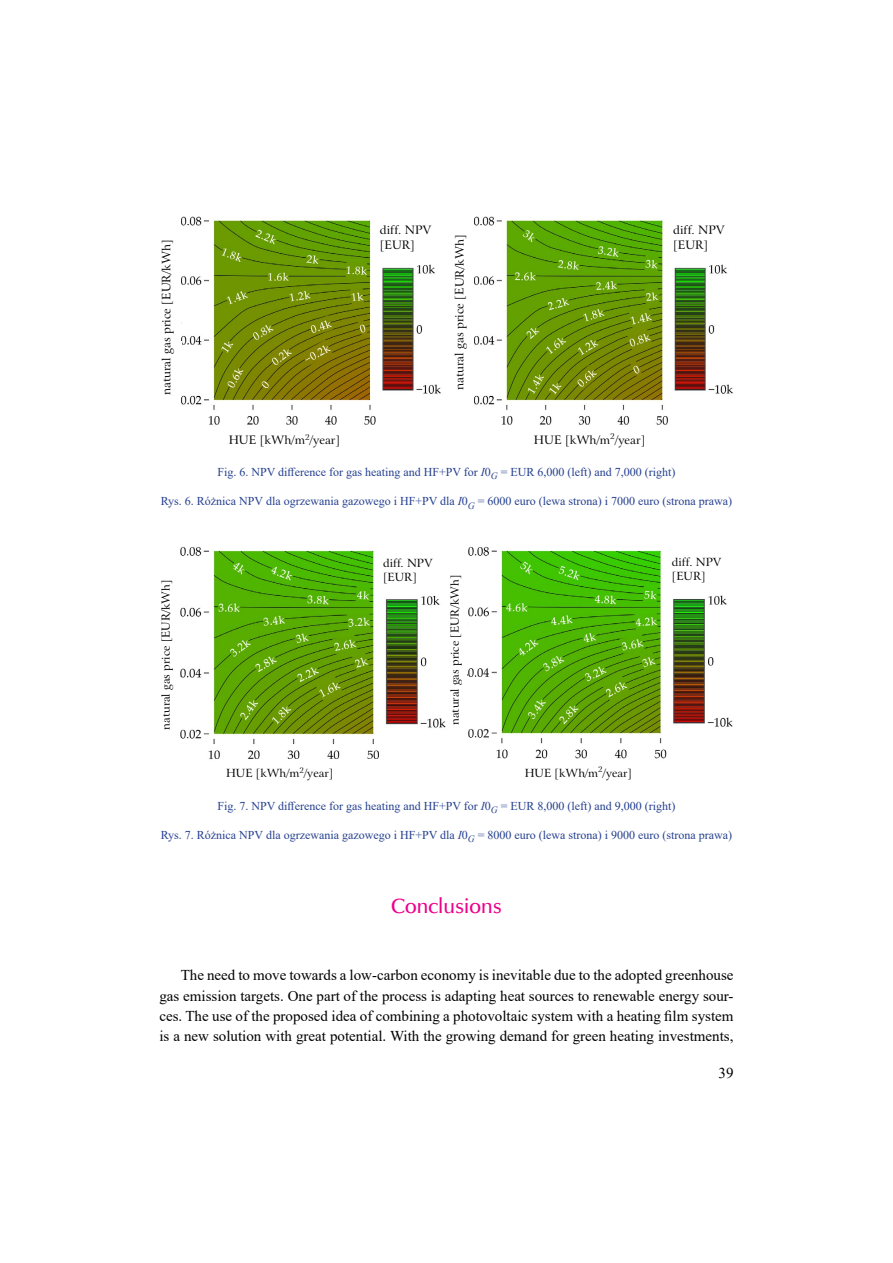
<style>
.page{position:relative;width:893px;height:1263px;background:#fff}
.page>*{position:absolute;margin:0;border:0;box-sizing:border-box;transform-origin:0 0}
.t1{font:21px "Zapf Humnst Dm EU";color:#ec008c}
.t2{font:15px/20.4px "Times New Roman";color:#000;text-align:justify}
.t3{font:12px "Times New Roman";color:#25408f}
.t4{font:11.7px/15px "Arrus EU";color:#000}
.t5{font:11.25px/14.4px "Arrus EU";color:#000}
.t6{font:8.1px "Arrus EU";color:#000}
.t7{font:7.8px "Arrus EU";color:#000}
.s1{font-style:italic}
</style>
<div class="page">
<img style="left:181px;top:217px;width:552px;height:208px">
<div style="left:451px;top:217px;width:22px;height:218px;background:#fff"></div>
<div style="left:469px;top:313px;width:12px;height:10px;background:#fff"></div>
<div style="left:468px;top:339px;width:6px;height:9px;background:#fff"></div>
<div style="left:177px;top:314px;width:8px;height:8px;background:#fff"></div>
<div style="left:472px;top:315px;width:7px;height:15px;background:#fff"></div>
<div style="left:669px;top:217px;width:60px;height:45px;background:#fff"></div>
<div style="left:375px;top:217px;width:63px;height:45px;background:#fff"></div>
<img style="left:180px;top:546px;width:266px;height:214px">
<img style="left:467px;top:546px;width:266px;height:213px">
<div style="left:214px;top:759px;width:432px;height:23px;background:#fff"></div>
<div style="left:464px;top:651px;width:12px;height:9px;background:#fff"></div>
<div style="left:463px;top:676px;width:6px;height:8px;background:#fff"></div>
<div style="left:176px;top:652px;width:8px;height:7px;background:#fff"></div>
<div style="left:467px;top:653px;width:7px;height:13px;background:#fff"></div>
<div style="left:668px;top:541px;width:57px;height:51px;background:#fff"></div>
<div style="left:379px;top:542px;width:60px;height:51px;background:#fff"></div>
<p class="t4" style="left:380px;top:224px;width:53px">diff. NPV</p>
<p class="t4" style="left:380px;top:224px;width:28px">NPV</p>
<p class="t4" style="left:673px;top:224px;width:53px">diff. NPV</p>
<p class="t4" style="left:380px;top:239px;width:37px">[EUR]</p>
<p class="t4" style="left:673px;top:224px;width:37px">NPV [EUR]</p>
<p class="t4" style="left:160px;top:395px;width:158px;rotate:-90deg">natural gas price [EUR/kWh]</p>
<p class="t4" style="left:453px;top:390px;width:158px;rotate:-90deg">natural gas price [EUR/kWh]</p>
<p class="t4" style="left:229px;top:434px;width:113px">HUE [kWh/m /year]</p>
<p class="t6" style="left:610px;top:433px;width:6px">2</p>
<p class="t6" style="left:305px;top:434px;width:6px">2</p>
<p class="t4" style="left:534px;top:434px;width:113px">HUE [kWh/m /year]</p>
<p class="t3" style="left:217px;top:464px;width:460px">Fig. 6. NPV difference for gas heating and HF+PV for <span class="s1">I</span>0<sub>G</sub> = EUR 6,000 (left) and 7,000 (right)</p>
<p class="t3" style="left:161px;top:493px;width:573px">Rys. 6. Różnica NPV dla ogrzewania gazowego i HF+PV dla <span class="s1">I</span>0<sub>G</sub> = 6000 euro (lewa strona) i 7000 euro (strona prawa)</p>
<p class="t5" style="left:383px;top:557px;width:27px">NPV</p>
<p class="t5" style="left:672px;top:556px;width:51px">diff. NPV</p>
<p class="t5" style="left:383px;top:571px;width:35px">[EUR]</p>
<p class="t5" style="left:672px;top:556px;width:35px">NPV [EUR]</p>
<p class="t5" style="left:383px;top:557px;width:51px">diff. NPV</p>
<p class="t5" style="left:160px;top:730px;width:152px;rotate:-90deg">natural gas price [EUR/kWh]</p>
<p class="t5" style="left:449px;top:725px;width:152px;rotate:-90deg">natural gas price [EUR/kWh]</p>
<p class="t5" style="left:226px;top:767px;width:109px">HUE [kWh/m /year]</p>
<p class="t7" style="left:598px;top:766px;width:6px">2</p>
<p class="t7" style="left:300px;top:767px;width:6px">2</p>
<p class="t5" style="left:525px;top:767px;width:109px">HUE [kWh/m /year]</p>
<p class="t3" style="left:217px;top:797px;width:460px">Fig. 7. NPV difference for gas heating and HF+PV for <span class="s1">I</span>0<sub>G</sub> = EUR 8,000 (left) and 9,000 (right)</p>
<p class="t3" style="left:161px;top:827px;width:573px">Rys. 7. Różnica NPV dla ogrzewania gazowego i HF+PV dla <span class="s1">I</span>0<sub>G</sub> = 8000 euro (lewa strona) i 9000 euro (strona prawa)</p>
<h1 class="t1" style="left:391px;top:893px;width:112px">Conclusions</h1>
<p class="t2" style="left:159px;top:964px;width:576px;text-indent:21px">The need to move towards a low-carbon economy is inevitable due to the adopted greenhouse gas emission targets. One part of the process is adapting heat sources to renewable energy sour&shy;ces. The use of the proposed idea of combining a photovoltaic system with a heating film system is a new solution with great potential. With the growing demand for green heating investments,</p>
<p class="t2" style="left:718px;top:1062px;width:16px">39</p>
</div>
